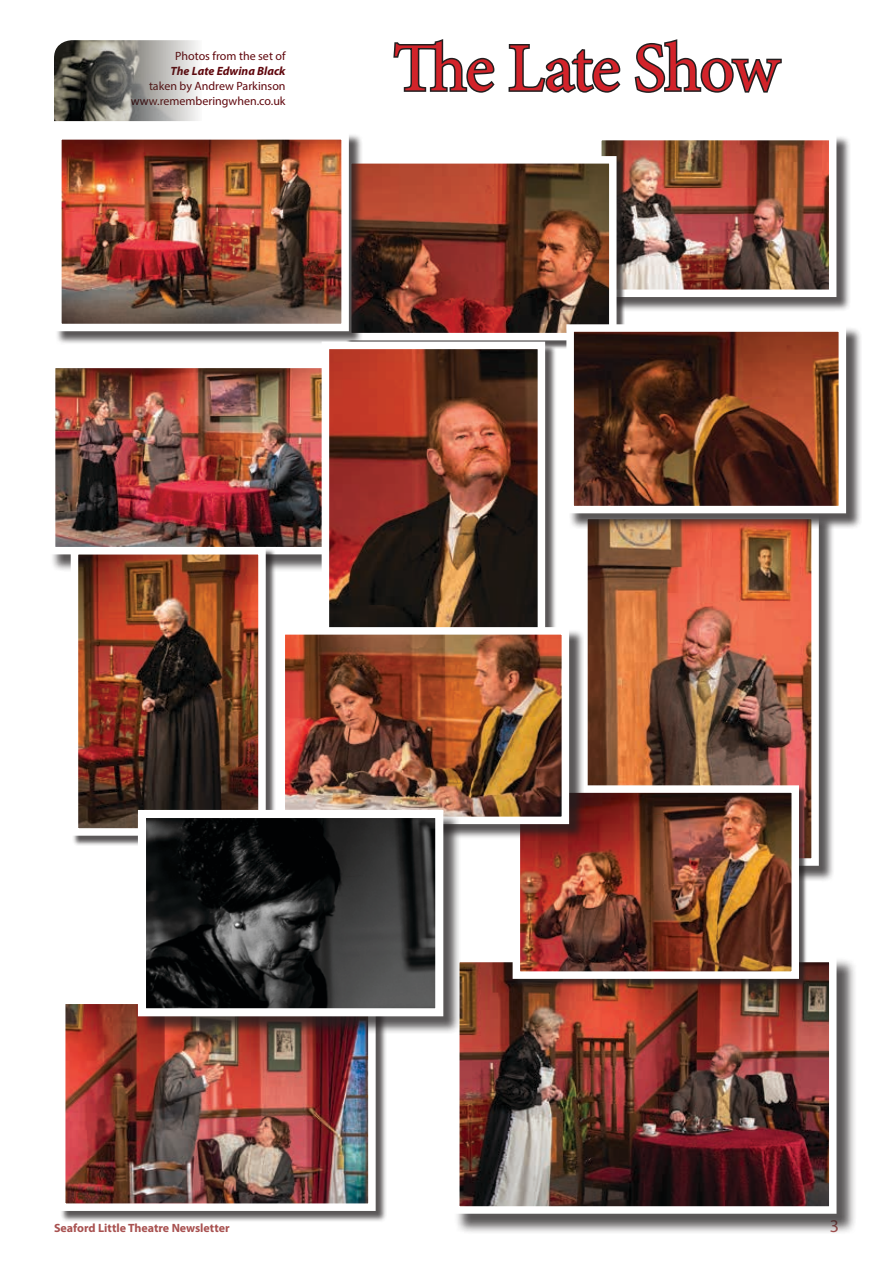
<style>
.page{position:relative;width:893px;height:1263px;background:#fff}
.page>*{position:absolute;margin:0;border:0;box-sizing:border-box;transform-origin:0 0}
.t1{font:69px "Minion Pro";color:#d2232a}
.t2{font:18px "Myriad Pro";color:#a85150}
.t3{font:12px/15px "Myriad Pro";color:#60070d;text-align:right}
.t4{font:700 12px "Myriad Pro";color:#a85150}
.t5{font:italic 700 12px "Myriad Pro";color:#60070d}
</style>
<div class="page">
<div style="left:596px;top:135px;width:256px;height:177px;background:#231f20;opacity:.75"></div>
<img style="left:603px;top:142px;width:224px;height:146px">
<div style="left:594px;top:133px;width:242px;height:164px;border:8px solid #fff"></div>
<div style="left:346px;top:158px;width:279px;height:191px;background:#231f20;opacity:.75"></div>
<img style="left:363px;top:165px;width:244px;height:166px">
<div style="left:344px;top:156px;width:272px;height:184px;border:8px solid #fff"></div>
<svg style="left:393px;top:39px;width:102px;height:54px"></svg>
<svg style="left:508px;top:44px;width:113px;height:49px"></svg>
<svg style="left:634px;top:39px;width:148px;height:54px"></svg>
<div style="left:56px;top:134px;width:307px;height:211px;background:#231f20;opacity:.75"></div>
<img style="left:63px;top:141px;width:277px;height:181px">
<div style="left:54px;top:132px;width:295px;height:199px;border:8px solid #fff"></div>
<div style="left:454px;top:957px;width:403px;height:277px;background:#231f20;opacity:.75"></div>
<img style="left:461px;top:964px;width:366px;height:241px">
<div style="left:452px;top:955px;width:384px;height:259px;border:8px solid #fff"></div>
<div style="left:582px;top:514px;width:253px;height:368px;background:#231f20;opacity:.75"></div>
<img style="left:589px;top:530px;width:221px;height:327px">
<div style="left:580px;top:512px;width:239px;height:354px;border:8px solid #fff"></div>
<div style="left:60px;top:998px;width:328px;height:224px;background:#231f20;opacity:.75"></div>
<img style="left:67px;top:1005px;width:300px;height:197px">
<div style="left:58px;top:996px;width:318px;height:215px;border:8px solid #fff"></div>
<div style="left:569px;top:326px;width:293px;height:204px;background:#231f20;opacity:.75"></div>
<img style="left:575px;top:333px;width:262px;height:171px">
<div style="left:566px;top:324px;width:280px;height:189px;border:8px solid #fff"></div>
<img style="left:57px;top:370px;width:265px;height:175px">
<div style="left:48px;top:361px;width:287px;height:193px;border:8px solid #fff"></div>
<img style="left:54px;top:40px;width:144px;height:81px">
<div style="left:323px;top:343px;width:234px;height:342px;background:#231f20;opacity:.75"></div>
<img style="left:331px;top:351px;width:205px;height:276px">
<div style="left:322px;top:342px;width:223px;height:331px;border:8px solid #fff"></div>
<div style="left:514px;top:786px;width:294px;height:201px;background:#231f20;opacity:.75"></div>
<img style="left:522px;top:794px;width:268px;height:176px">
<div style="left:513px;top:785px;width:286px;height:194px;border:8px solid #fff"></div>
<div style="left:280px;top:629px;width:304px;height:210px;background:#231f20;opacity:.75"></div>
<img style="left:287px;top:636px;width:273px;height:179px">
<div style="left:278px;top:627px;width:291px;height:197px;border:8px solid #fff"></div>
<div style="left:72px;top:548px;width:204px;height:298px;background:#231f20;opacity:.75"></div>
<img style="left:80px;top:556px;width:177px;height:271px">
<div style="left:71px;top:547px;width:195px;height:289px;border:8px solid #fff"></div>
<div style="left:140px;top:812px;width:322px;height:223px;background:#231f20;opacity:.75"></div>
<img style="left:147px;top:819px;width:287px;height:188px">
<div style="left:138px;top:810px;width:305px;height:206px;border:8px solid #fff"></div>
<p class="t3" style="left:175px;top:48px;width:112px">Photos from the set of</p>
<p class="t5" style="left:171px;top:63px;width:117px">The Late Edwina Black</p>
<p class="t3" style="left:131px;top:78px;width:156px">taken by Andrew Parkinson www.rememberingwhen.co.uk</p>
<h1 class="t1" style="left:393px;top:22px;width:388px">The Late Show</h1>
<p class="t4" style="left:54px;top:1220px;width:177px">Seaford Little Theatre Newsletter</p>
<h2 class="t2" style="left:830px;top:1215px;width:11px">3</h2>
</div>
